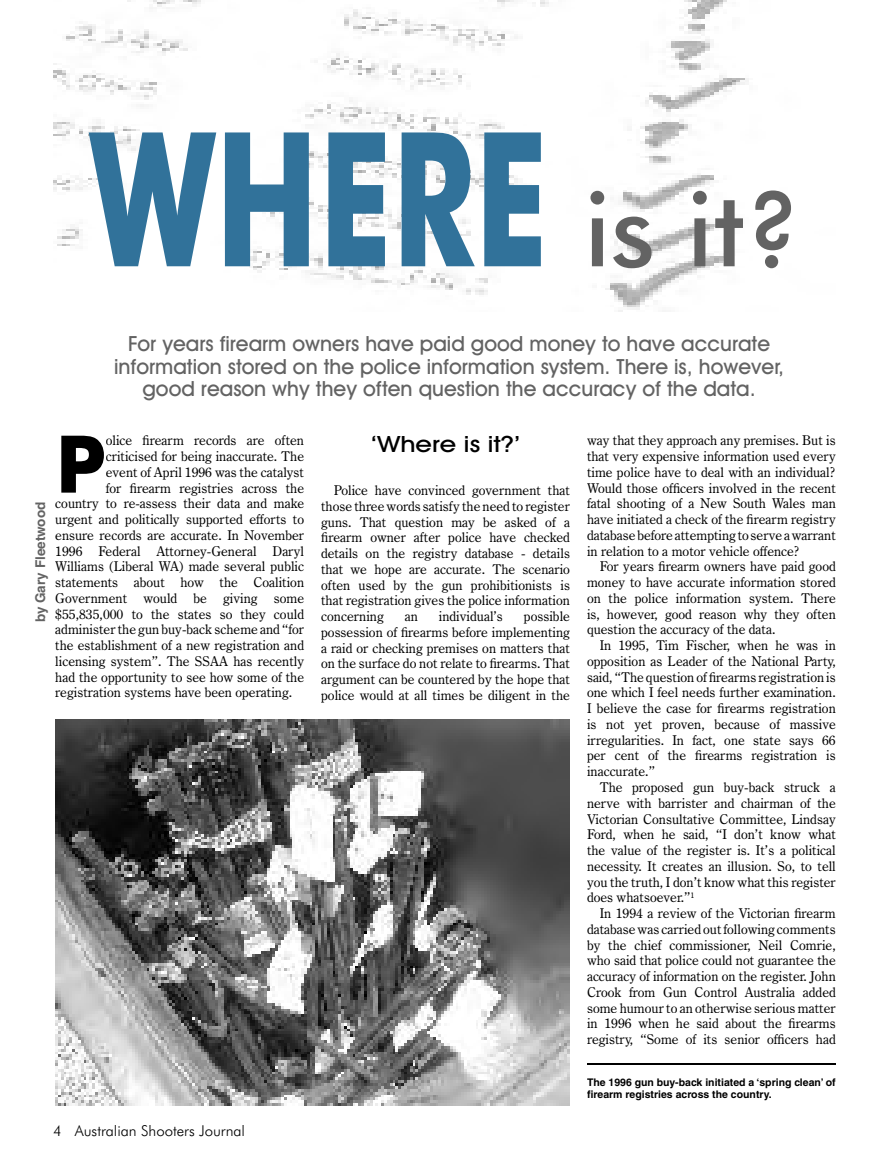
<style>
.page{position:relative;width:872px;height:1174px;background:#fff}
.page>*{position:absolute;margin:0;border:0;box-sizing:border-box;transform-origin:0 0}
.t1{font:700 187.05px "Futura BT";color:#31729a;scale:.69 1}
.t2{font:700 79.65px "Futura BT";color:#000}
.t3{font:500 22.5px "Avant Garde IT Cby BT";color:#000;scale:1.2 1}
.t4{font:500 21px/22.5px "Avant Garde IT Cby BT";color:#636363;text-align:center}
.t5{font:300 15px "Futura BT";color:#000}
.t6{font:13.5px/15.8px "Century Oldstyle BT";color:#000;text-align:justify}
.t7{font:700 13.5px "Helvetica";color:#636363}
.t8{font:700 10.5px/12px "Helvetica";color:#000}
.s1{font-weight:500;font-size:103.5px;color:#636363}
</style>
<div class="page">
<img style="left:54px;top:0;width:695px;height:311px">
<img style="left:55px;top:720px;width:515px;height:386px">
<hr style="left:587px;top:1063px;width:249px;height:1px;background:#000">
<h1 class="t1" style="left:90px;top:86px;width:1032px">WHERE <span class="s1">is it?</span></h1>
<h3 class="t4" style="left:114px;top:332px;width:672px">For years firearm owners have paid good money to have accurate information stored on the police information system. There is, however, good reason why they often question the accuracy of the data.</h3>
<h2 class="t2" style="left:55px;top:416px;width:52px">P</h2>
<p class="t6" style="left:106px;top:432px;width:200px">olice firearm records are often</p>
<p class="t6" style="left:106px;top:448px;width:200px">criticised for being inaccurate. The</p>
<p class="t6" style="left:106px;top:464px;width:200px">event of April 1996 was the catalyst</p>
<p class="t6" style="left:106px;top:480px;width:200px">for firearm registries across the</p>
<p class="t6" style="left:55px;top:495px;width:250px">country to re-assess their data and make</p>
<p class="t6" style="left:55px;top:511px;width:250px">urgent and politically supported efforts to</p>
<p class="t6" style="left:55px;top:527px;width:250px">ensure records are accurate. In November</p>
<p class="t6" style="left:55px;top:543px;width:250px">1996 Federal Attorney-General Daryl</p>
<p class="t6" style="left:55px;top:558px;width:250px">Williams (Liberal WA) made several public</p>
<p class="t6" style="left:55px;top:574px;width:250px">statements about how the Coalition</p>
<p class="t6" style="left:55px;top:590px;width:250px">Government would be giving some</p>
<p class="t6" style="left:55px;top:606px;width:250px">$55,835,000 to the states so they could</p>
<p class="t6" style="left:55px;top:621px;width:250px">administer the gun buy-back scheme and “for</p>
<p class="t6" style="left:55px;top:637px;width:250px">the establishment of a new registration and</p>
<p class="t6" style="left:55px;top:653px;width:250px">licensing system”. The SSAA has recently</p>
<p class="t6" style="left:55px;top:669px;width:250px">had the opportunity to see how some of the</p>
<p class="t6" style="left:55px;top:684px;width:238px">registration systems have been operating.</p>
<p class="t7" style="left:32px;top:622px;width:122px;rotate:-90deg">by Gary Fleetwood</p>
<p class="t5" style="left:53px;top:1122px;width:193px">4 Australian Shooters Journal</p>
<h3 class="t3" style="left:371px;top:430px;width:126px">‘Where is it?’</h3>
<p class="t6" style="left:321px;top:482px;width:250px;text-indent:13px">Police have convinced government that those three words satisfy the need to register guns. That question may be asked of a firearm owner after police have checked details on the registry database - details that we hope are accurate. The scenario often used by the gun prohibitionists is that registration gives the police information concerning</p>
<p class="t6" style="left:321px;top:608px;width:250px;text-indent:203px">possible possession of firearms before implementing a raid or checking premises on matters that on the surface do not relate to firearms. That argument can be countered by the hope that police would at all times be diligent in the</p>
<p class="t6" style="left:405px;top:608px;width:15px">an</p>
<p class="t6" style="left:439px;top:608px;width:66px">individual’s</p>
<p class="t6" style="left:587px;top:432px;width:250px">way that they approach any premises. But is that very expensive information used every time police have to deal with an individual?<br>Would those officers involved in the recent fatal shooting of a New South Wales man have initiated a check of the firearm registry database before attempting to serve a warrant in relation to a motor vehicle offence?</p>
<p class="t6" style="left:587px;top:558px;width:250px;text-indent:13px">For years firearm owners have paid good money to have accurate information stored on the police information system. There is, however, good reason why they often question the accuracy of the data.</p>
<p class="t6" style="left:587px;top:637px;width:250px;text-indent:13px">In 1995, Tim Fischer, when he was in opposition as Leader of the National Party, said, “The question of firearms registration is one which I feel needs further examination.<br>I believe the case for firearms registration is not yet proven, because of massive irregularities. In fact, one state says 66 per cent of the firearms registration is inaccurate.”</p>
<p class="t6" style="left:587px;top:779px;width:250px;text-indent:13px">The proposed gun buy-back struck a nerve with barrister and chairman of the Victorian Consultative Committee, Lindsay Ford, when he said, “I don’t know what the value of the register is. It’s a political necessity. It creates an illusion. So, to tell you the truth, I don’t know what this register does whatsoever.”<sup>1</sup></p>
<p class="t6" style="left:587px;top:905px;width:250px;text-indent:13px">In 1994 a review of the Victorian firearm database was carried out following comments by the chief commissioner, Neil Comrie, who said that police could not guarantee the accuracy of information on the register. John Crook from Gun Control Australia added some humour to an otherwise serious matter in 1996 when he said about the firearms registry, “Some of its senior officers had</p>
<p class="t8" style="left:587px;top:1076px;width:250px">The 1996 gun buy-back initiated a ‘spring clean’ of firearm registries across the country.</p>
</div>
